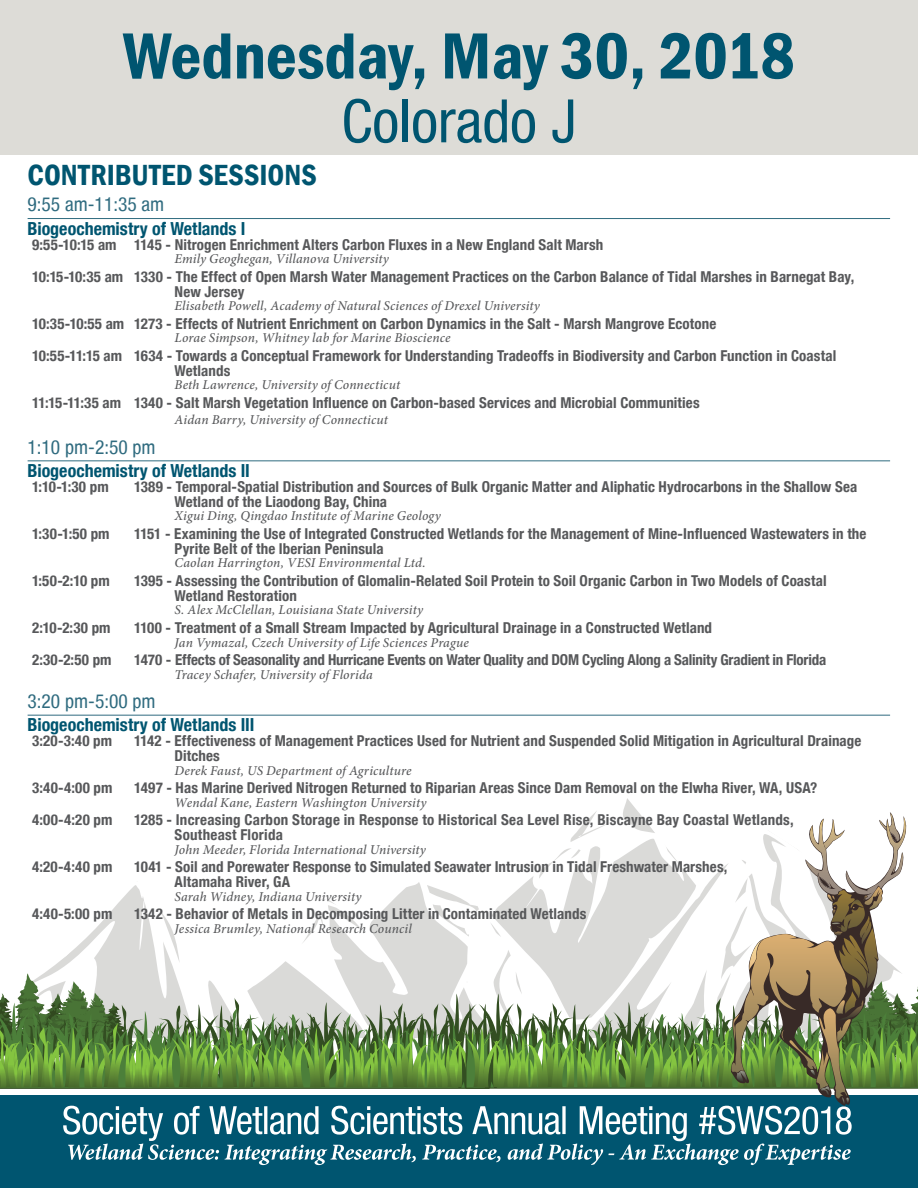
<style>
.page{position:relative;width:918px;height:1188px;background:#fff}
.page>*{position:absolute;margin:0;border:0;box-sizing:border-box;transform-origin:0 0}
.t1{font:600 condensed 67.5px "Franklin Gothic";color:#005570}
.t2{font:condensed 60px "Helvetica Neue LT";color:#005570}
.Symposia_Session{font:600 condensed 30px "Franklin Gothic";color:#005570}
.time{font:condensed 19.5px "Helvetica Neue LT";color:#2f6b7f}
.track_title{font:700 condensed 18px "Helvetica Neue LT";color:#005570}
.Session_Titles{font:700 condensed 15px/15px "Helvetica Neue LT";letter-spacing:.005em;color:#57585a}
.Session_Titles-2{font:700 condensed 15px "Helvetica Neue LT";letter-spacing:-.015em;color:#57585a}
.author{font:italic 500 13.5px "Minion Pro";letter-spacing:.01em;color:#57585a}
</style>
<div class="page">
<div style="left:0;top:0;width:918px;height:154px;background:#dddcd7"></div>
<div style="left:0;top:1095px;width:918px;height:93px;background:#005570"></div>
<svg style="left:0;top:813px;width:918px;height:352px"></svg>
<hr style="left:28px;top:218px;width:862px;height:1px;background:#2f6b7f">
<hr style="left:28px;top:460px;width:862px;height:1px;background:#2f6b7f">
<hr style="left:28px;top:715px;width:862px;height:1px;background:#2f6b7f">
<p class="t1" style="left:123px;top:11px;width:673px">Wednesday, May 30, 2018</p>
<p class="t2" style="left:341px;top:86px;width:237px">Colorado J</p>
<p class="Symposia_Session" style="left:28px;top:155px;width:291px">CONTRIBUTED SESSIONS</p>
<p class="time" style="left:28px;top:193px;width:138px">9:55 am-11:35 am</p>
<p class="track_title" style="left:28px;top:217px;width:219px">Biogeochemistry of Wetlands I</p>
<p class="Session_Titles" style="left:32px;top:237px;width:573px">9:55-10:15 am 1145 - Nitrogen Enrichment Alters Carbon Fluxes in a New England Salt Marsh</p>
<p class="author" style="left:175px;top:250px;width:216px">Emily Geoghegan, Villanova University</p>
<p class="Session_Titles" style="left:175px;top:269px;width:681px;text-indent:-143px">10:15-10:35 am 1330 - The Effect of Open Marsh Water Management Practices on the Carbon Balance of Tidal Marshes in Barnegat Bay,<br>New Jersey</p>
<p class="author" style="left:175px;top:297px;width:367px">Elisabeth Powell, Academy of Natural Sciences of Drexel University</p>
<p class="Session_Titles" style="left:32px;top:316px;width:686px">10:35-10:55 am 1273 - Effects of Nutrient Enrichment on Carbon Dynamics in the Salt - Marsh Mangrove Ecotone</p>
<p class="author" style="left:175px;top:329px;width:278px">Lorae Simpson, Whitney lab for Marine Bioscience</p>
<p class="Session_Titles" style="left:175px;top:348px;width:663px;text-indent:-143px">10:55-11:15 am 1634 - Towards a Conceptual Framework for Understanding Tradeoffs in Biodiversity and Carbon Function in Coastal<br>Wetlands</p>
<p class="author" style="left:175px;top:376px;width:227px">Beth Lawrence, University of Connecticut</p>
<p class="Session_Titles" style="left:32px;top:395px;width:669px">11:15-11:35 am 1340 - Salt Marsh Vegetation Influence on Carbon-based Services and Microbial Communities</p>
<p class="author" style="left:175px;top:411px;width:215px">Aidan Barry, University of Connecticut</p>
<p class="time" style="left:28px;top:436px;width:129px">1:10 pm-2:50 pm</p>
<p class="track_title" style="left:28px;top:460px;width:224px">Biogeochemistry of Wetlands II</p>
<p class="Session_Titles" style="left:32px;top:479px;width:78px">1:10-1:30 pm</p>
<p class="Session_Titles" style="left:175px;top:479px;width:684px;text-indent:-40px">1389 - Temporal-Spatial Distribution and Sources of Bulk Organic Matter and Aliphatic Hydrocarbons in the Shallow Sea<br>Wetland of the Liaodong Bay, China</p>
<p class="author" style="left:175px;top:507px;width:268px">Xigui Ding, Qingdao Institute of Marine Geology</p>
<p class="Session_Titles" style="left:32px;top:526px;width:79px">1:30-1:50 pm</p>
<p class="Session_Titles" style="left:175px;top:526px;width:693px;text-indent:-40px">1151 - Examining the Use of Integrated Constructed Wetlands for the Management of Mine-Influenced Wastewaters in the<br>Pyrite Belt of the Iberian Peninsula</p>
<p class="author" style="left:175px;top:554px;width:253px">Caolan Harrington, VESI Environmental Ltd.</p>
<p class="Session_Titles" style="left:32px;top:573px;width:79px">1:50-2:10 pm</p>
<p class="Session_Titles" style="left:175px;top:573px;width:654px;text-indent:-40px">1395 - Assessing the Contribution of Glomalin-Related Soil Protein to Soil Organic Carbon in Two Models of Coastal<br>Wetland Restoration</p>
<p class="author" style="left:175px;top:601px;width:250px">S. Alex McClellan, Louisiana State University</p>
<p class="Session_Titles" style="left:32px;top:620px;width:80px">2:10-2:30 pm</p>
<p class="Session_Titles" style="left:134px;top:620px;width:580px">1100 - Treatment of a Small Stream Impacted by Agricultural Drainage in a Constructed Wetland</p>
<p class="author" style="left:175px;top:633px;width:296px">Jan Vymazal, Czech University of Life Sciences Prague</p>
<p class="Session_Titles" style="left:32px;top:652px;width:81px">2:30-2:50 pm</p>
<p class="Session_Titles-2" style="left:134px;top:651px;width:694px">1470 - Effects of Seasonality and Hurricane Events on Water Quality and DOM Cycling Along a Salinity Gradient in Florida</p>
<p class="author" style="left:175px;top:665px;width:200px">Tracey Schafer, University of Florida</p>
<p class="time" style="left:28px;top:690px;width:129px">3:20 pm-5:00 pm</p>
<p class="track_title" style="left:28px;top:714px;width:228px">Biogeochemistry of Wetlands III</p>
<p class="Session_Titles" style="left:32px;top:733px;width:82px">3:20-3:40 pm</p>
<p class="Session_Titles" style="left:175px;top:733px;width:688px;text-indent:-40px">1142 - Effectiveness of Management Practices Used for Nutrient and Suspended Solid Mitigation in Agricultural Drainage<br>Ditches</p>
<p class="author" style="left:175px;top:761px;width:238px">Derek Faust, US Department of Agriculture</p>
<p class="Session_Titles" style="left:32px;top:780px;width:82px">3:40-4:00 pm</p>
<p class="Session_Titles" style="left:134px;top:780px;width:685px">1497 - Has Marine Derived Nitrogen Returned to Riparian Areas Since Dam Removal on the Elwha River, WA, USA?</p>
<p class="author" style="left:175px;top:793px;width:253px">Wendal Kane, Eastern Washington University</p>
<p class="Session_Titles" style="left:32px;top:812px;width:82px">4:00-4:20 pm</p>
<p class="Session_Titles" style="left:175px;top:812px;width:621px;text-indent:-40px">1285 - Increasing Carbon Storage in Response to Historical Sea Level Rise, Biscayne Bay Coastal Wetlands,<br>Southeast Florida</p>
<p class="author" style="left:175px;top:840px;width:253px">John Meeder, Florida International University</p>
<p class="Session_Titles" style="left:32px;top:859px;width:82px">4:20-4:40 pm</p>
<p class="Session_Titles" style="left:175px;top:859px;width:554px;text-indent:-40px">1041 - Soil and Porewater Response to Simulated Seawater Intrusion in Tidal Freshwater Marshes,<br>Altamaha River, GA</p>
<p class="author" style="left:175px;top:887px;width:188px">Sarah Widney, Indiana University</p>
<p class="Session_Titles" style="left:32px;top:906px;width:82px">4:40-5:00 pm</p>
<p class="Session_Titles" style="left:134px;top:906px;width:454px">1342 - Behavior of Metals in Decomposing Litter in Contaminated Wetlands</p>
<p class="author" style="left:175px;top:919px;width:239px">Jessica Brumley, National Research Council</p>
</div>
